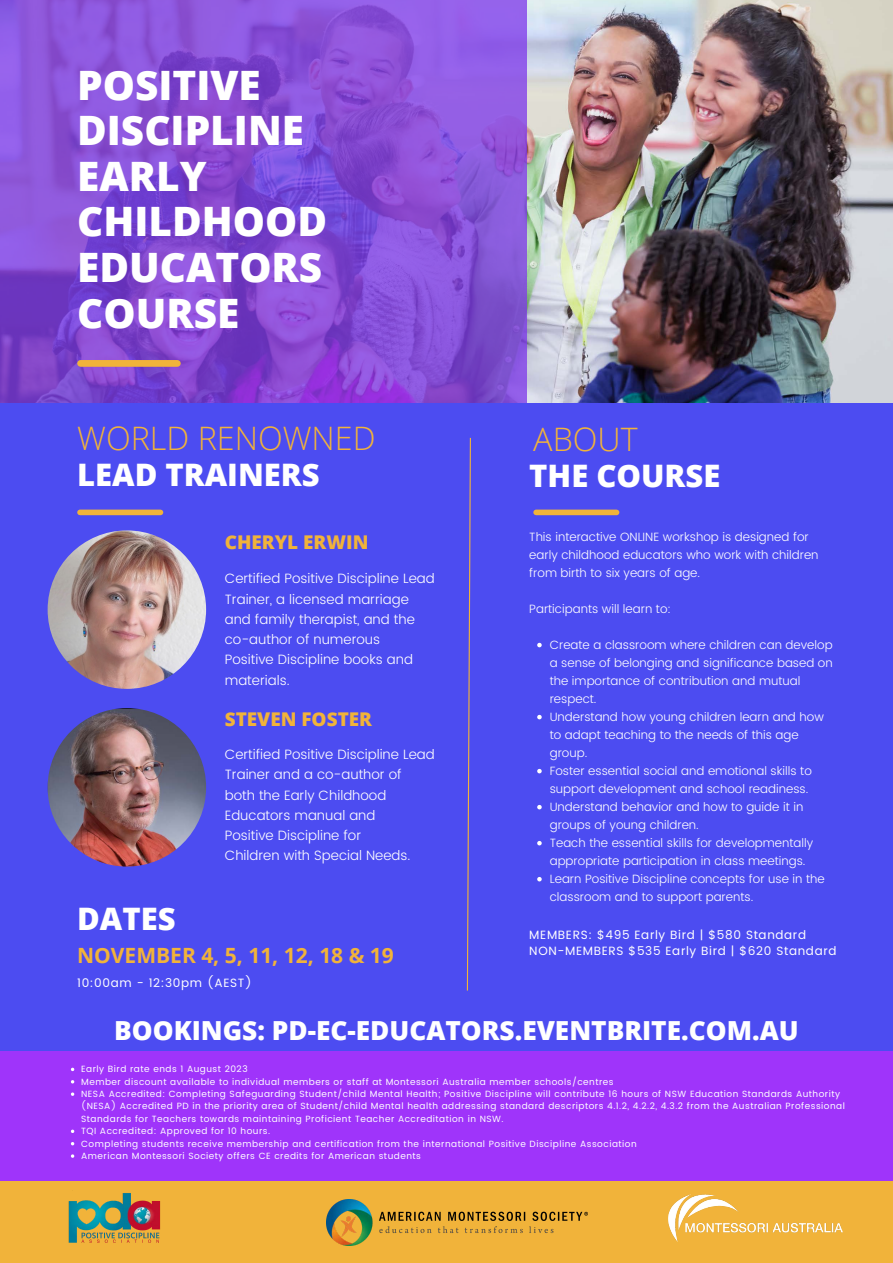
<style>
.page{position:relative;width:893px;height:1263px;background:#4c4cf1}
.page>*{position:absolute;margin:0;border:0;box-sizing:border-box;transform-origin:0 0}
.t1{font:800 40.5px/45.6px "Open Sans";color:#fff}
.t2{font:300 32.33px "Open Sans";color:#f1b33a}
.t3{font:800 30.97px "Open Sans";color:#fff}
.t4{font:800 26.25px "Open Sans";color:#fff}
.t5{font:700 21px "Open Sans";color:#f1b33a}
.t6{font:800 18.9px "Open Sans";color:#f1b33a}
.t7{font:300 13.5px "Poppins";color:#fff}
.t8{font:300 12px/18px "Poppins";color:#fff}
.t9{font:12px "Poppins";letter-spacing:.055em;color:#fff}
.t10{font:9px/12.4px "Poppins";letter-spacing:.055em;color:#fff}
</style>
<div class="page">
<img style="left:527px;top:0;width:366px;height:403px">
<svg style="left:0;top:0;width:527px;height:403px;background:#854ed5"></svg>
<div style="left:0;top:1179px;width:893px;height:84px;background:#f1b33a"></div>
<div style="left:81px;top:360px;width:96px;height:7px;background:#f1b33a"></div>
<div style="left:80px;top:510px;width:80px;height:5px;background:#f1b33a"></div>
<div style="left:536px;top:510px;width:80px;height:5px;background:#f1b33a"></div>
<img style="left:48px;top:530px;width:158px;height:159px;border-radius:50%">
<img style="left:48px;top:708px;width:158px;height:158px;border-radius:50%">
<svg style="left:466px;top:437px;width:5px;height:554px"></svg>
<img style="left:668px;top:1195px;width:175px;height:46px">
<div style="left:0;top:1051px;width:893px;height:130px;background:#9f34fa"></div>
<img style="left:68px;top:1193px;width:93px;height:50px">
<img style="left:326px;top:1199px;width:261px;height:46px">
<svg style="left:537px;top:643px;width:5px;height:4px"></svg>
<svg style="left:537px;top:715px;width:5px;height:4px"></svg>
<svg style="left:537px;top:769px;width:5px;height:4px"></svg>
<svg style="left:537px;top:805px;width:5px;height:4px"></svg>
<svg style="left:537px;top:841px;width:5px;height:4px"></svg>
<svg style="left:537px;top:877px;width:5px;height:4px"></svg>
<svg style="left:71px;top:1092px;width:3px;height:4px"></svg>
<svg style="left:71px;top:1129px;width:3px;height:4px"></svg>
<svg style="left:71px;top:1154px;width:3px;height:4px"></svg>
<p class="t1" style="left:77px;top:61px;width:228px">POSITIVE<br>DISCIPLINE</p>
<p class="t1" style="left:77px;top:152px;width:251px">EARLY<br>CHILDHOOD<br>EDUCATORS<br>COURSE</p>
<p class="t2" style="left:77px;top:416px;width:300px">WORLD RENOWNED</p>
<p class="t2" style="left:533px;top:416px;width:106px">ABOUT</p>
<p class="t3" style="left:77px;top:453px;width:244px">LEAD TRAINERS</p>
<p class="t6" style="left:225px;top:529px;width:145px">CHERYL ERWIN</p>
<p class="t7" style="left:225px;top:571px;width:211px">Certified Positive Discipline Lead</p>
<p class="t7" style="left:225px;top:591px;width:185px">Trainer, a licensed marriage</p>
<p class="t7" style="left:225px;top:611px;width:191px">and family therapist, and the</p>
<p class="t7" style="left:225px;top:632px;width:157px">co-author of numerous</p>
<p class="t7" style="left:225px;top:652px;width:190px">Positive Discipline books and</p>
<p class="t7" style="left:225px;top:672px;width:66px">materials.</p>
<p class="t6" style="left:225px;top:705px;width:149px">STEVEN FOSTER</p>
<p class="t3" style="left:77px;top:897px;width:100px">DATES</p>
<p class="t7" style="left:225px;top:746px;width:211px">Certified Positive Discipline Lead</p>
<p class="t7" style="left:225px;top:767px;width:178px">Trainer and a co-author of</p>
<p class="t7" style="left:225px;top:787px;width:163px">both the Early Childhood</p>
<p class="t7" style="left:225px;top:807px;width:152px">Educators manual and</p>
<p class="t7" style="left:225px;top:827px;width:138px">Positive Discipline for</p>
<p class="t7" style="left:225px;top:848px;width:187px">Children with Special Needs.</p>
<p class="t5" style="left:77px;top:941px;width:318px">NOVEMBER 4, 5, 11, 12, 18 &amp; 19</p>
<p class="t9" style="left:77px;top:976px;width:176px">10:00am - 12:30pm (AEST)</p>
<p class="t3" style="left:529px;top:454px;width:193px">THE COURSE</p>
<p class="t8" style="left:529px;top:528px;width:291px">This interactive ONLINE workshop is designed for early childhood educators who work with children from birth to six years of age.</p>
<p class="t8" style="left:529px;top:600px;width:143px">Participants will learn to:</p>
<p class="t8" style="left:550px;top:636px;width:284px">Create a classroom where children can develop a sense of belonging and significance based on the importance of contribution and mutual respect.</p>
<p class="t8" style="left:550px;top:708px;width:276px">Understand how young children learn and how to adapt teaching to the needs of this age group.</p>
<p class="t8" style="left:550px;top:762px;width:264px">Foster essential social and emotional skills to support development and school readiness.</p>
<p class="t8" style="left:550px;top:798px;width:255px">Understand behavior and how to guide it in groups of young children.</p>
<p class="t8" style="left:550px;top:834px;width:265px">Teach the essential skills for developmentally appropriate participation in class meetings.</p>
<p class="t8" style="left:550px;top:870px;width:276px">Learn Positive Discipline concepts for use in the classroom and to support parents.</p>
<p class="t9" style="left:529px;top:928px;width:278px">MEMBERS: $495 Early Bird | $580 Standard</p>
<p class="t9" style="left:529px;top:944px;width:309px">NON-MEMBERS $535 Early Bird | $620 Standard</p>
<p class="t4" style="left:114px;top:1012px;width:686px">BOOKINGS: PD-EC-EDUCATORS.EVENTBRITE.COM.AU</p>
<p class="t10" style="left:81px;top:1063px;width:168px">Early Bird rate ends 1 August 2023</p>
<p class="t10" style="left:81px;top:1075px;width:534px">Member discount available to individual members or staff at Montessori Australia member schools/centres</p>
<p class="t10" style="left:81px;top:1088px;width:765px">NESA Accredited: Completing Safeguarding Student/child Mental Health; Positive Discipline will contribute 16 hours of NSW Education Standards Authority (NESA) Accredited PD in the priority area of Student/child Mental health addressing standard descriptors 4.1.2, 4.2.2, 4.3.2 from the Australian Professional<br>Standards for Teachers towards maintaining Proficient Teacher Accreditation in NSW.</p>
<p class="t10" style="left:81px;top:1125px;width:190px">TQI Accredited: Approved for 10 hours.</p>
<p class="t10" style="left:81px;top:1137px;width:557px">Completing students receive membership and certification from the international Positive Discipline Association</p>
<p class="t10" style="left:81px;top:1149px;width:341px">American Montessori Society offers CE credits for American students</p>
</div>
